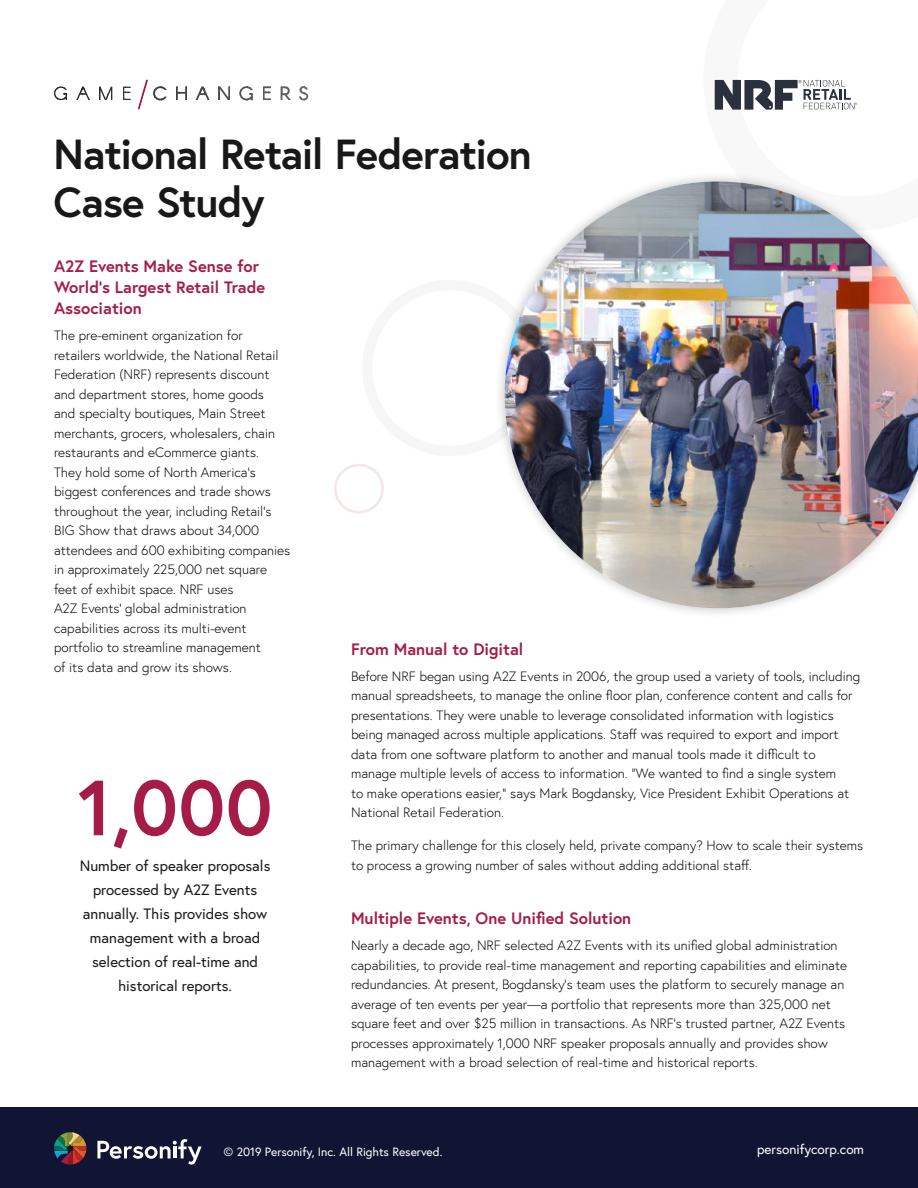
<style>
.page{position:relative;width:918px;height:1188px;background:#fff}
.page>*{position:absolute;margin:0;border:0;box-sizing:border-box;transform-origin:0 0}
.t1{font:700 78px "Europa";color:#a51d47}
.t2{font:700 42px/48px "Europa";letter-spacing:-.025em;color:#181818}
.t3{font:700 16.5px/21px "Europa";color:#a51d47}
.t4{font:15px/24px "Europa";color:#181818;text-align:center}
.t5{font:300 13.5px/19.5px "Europa";color:#000}
.t6{font:13.5px "Europa";color:#fff}
.t7{font:12px "Europa";color:#fff}
</style>
<div class="page">
<div style="left:0;top:1107px;width:918px;height:81px;background:#121433"></div>
<svg style="left:97px;top:1139px;width:105px;height:26px"></svg>
<svg style="left:54px;top:1132px;width:32px;height:33px"></svg>
<svg style="left:715px;top:80px;width:142px;height:30px"></svg>
<svg style="left:334px;top:464px;width:50px;height:50px"></svg>
<div style="left:493px;top:170px;width:425px;height:450px;background:#000;opacity:.25"></div>
<img style="left:505px;top:181px;width:413px;height:427px">
<hr style="left:54px;top:86px;width:3px;height:14px;background:#241f21">
<svg style="left:57px;top:86px;width:4px;height:14px"></svg>
<svg style="left:61px;top:86px;width:4px;height:14px"></svg>
<svg style="left:65px;top:88px;width:2px;height:12px"></svg>
<svg style="left:299px;top:87px;width:2px;height:13px"></svg>
<svg style="left:301px;top:86px;width:4px;height:14px"></svg>
<hr style="left:305px;top:86px;width:3px;height:14px;background:#666">
<svg style="left:281px;top:86px;width:10px;height:14px"></svg>
<svg style="left:263px;top:86px;width:8px;height:14px"></svg>
<svg style="left:240px;top:86px;width:4px;height:14px"></svg>
<hr style="left:244px;top:86px;width:3px;height:14px;background:#575454">
<svg style="left:247px;top:86px;width:4px;height:14px"></svg>
<svg style="left:251px;top:88px;width:2px;height:12px"></svg>
<svg style="left:218px;top:86px;width:1px;height:14px"></svg>
<hr style="left:219px;top:86px;width:3px;height:14px;background:#4f4f4f">
<svg style="left:222px;top:89px;width:4px;height:8px"></svg>
<hr style="left:226px;top:86px;width:3px;height:14px;background:#524f4f">
<svg style="left:229px;top:86px;width:1px;height:14px"></svg>
<svg style="left:195px;top:86px;width:15px;height:14px"></svg>
<hr style="left:176px;top:86px;width:3px;height:14px;background:#454042">
<svg style="left:179px;top:91px;width:4px;height:3px"></svg>
<hr style="left:183px;top:86px;width:3px;height:14px;background:#454545">
<svg style="left:186px;top:86px;width:1px;height:14px"></svg>
<svg style="left:138px;top:80px;width:16px;height:29px"></svg>
<svg style="left:154px;top:86px;width:4px;height:14px"></svg>
<hr style="left:158px;top:86px;width:3px;height:14px;background:#403d3d">
<svg style="left:161px;top:86px;width:4px;height:14px"></svg>
<svg style="left:123px;top:87px;width:8px;height:13px"></svg>
<svg style="left:99px;top:87px;width:1px;height:13px"></svg>
<svg style="left:100px;top:87px;width:4px;height:13px"></svg>
<svg style="left:104px;top:93px;width:4px;height:7px"></svg>
<svg style="left:108px;top:87px;width:4px;height:13px"></svg>
<svg style="left:76px;top:87px;width:14px;height:13px"></svg>
<h2 class="t2" style="left:54px;top:133px;width:480px">National Retail Federation<br>Case Study</h2>
<p class="t3" style="left:54px;top:257px;width:213px">A2Z Events Make Sense for<br>World’s Largest Retail Trade<br>Association</p>
<p class="t5" style="left:54px;top:327px;width:238px">The pre-eminent organization for retailers worldwide, the National Retail Federation (NRF) represents discount and department stores, home goods<br>and specialty boutiques, Main Street merchants, grocers, wholesalers, chain restaurants and eCommerce giants.<br>They hold some of North America’s biggest conferences and trade shows throughout the year, including Retail’s BIG Show that draws about 34,000 attendees and 600 exhibiting companies in approximately 225,000 net square feet of exhibit space. NRF uses<br>A2Z Events’ global administration capabilities across its multi-event portfolio to streamline management<br>of its data and grow its shows.</p>
<p class="t3" style="left:351px;top:640px;width:174px">From Manual to Digital</p>
<p class="t5" style="left:351px;top:668px;width:511px">Before NRF began using A2Z Events in 2006, the group used a variety of tools, including manual spreadsheets, to manage the online floor plan, conference content and calls for presentations. They were unable to leverage consolidated information with logistics being managed across multiple applications. Staff was required to export and import data from one software platform to another and manual tools made it difficult to manage multiple levels of access to information. “We wanted to find a single system<br>to make operations easier,” says Mark Bogdansky, Vice President Exhibit Operations at National Retail Federation.</p>
<p class="t5" style="left:351px;top:837px;width:514px">The primary challenge for this closely held, private company? How to scale their systems to process a growing number of sales without adding additional staff.</p>
<p class="t3" style="left:351px;top:909px;width:282px">Multiple Events, One Unified Solution</p>
<p class="t5" style="left:351px;top:937px;width:498px">Nearly a decade ago, NRF selected A2Z Events with its unified global administration capabilities, to provide real-time management and reporting capabilities and eliminate redundancies. At present, Bogdansky’s team uses the platform to securely manage an average of ten events per year—a portfolio that represents more than 325,000 net square feet and over $25 million in transactions. As NRF’s trusted partner, A2Z Events processes approximately 1,000 NRF speaker proposals annually and provides show management with a broad selection of real-time and historical reports.</p>
<h1 class="t1" style="left:78px;top:773px;width:197px">1,000</h1>
<p class="t4" style="left:80px;top:855px;width:192px">Number of speaker proposals processed by A2Z Events annually. This provides show management with a broad selection of real-time and historical reports.</p>
<p class="t7" style="left:224px;top:1147px;width:220px">© 2019 Personify, Inc. All Rights Reserved.</p>
<p class="t6" style="left:757px;top:1143px;width:109px">personifycorp.com</p>
</div>
